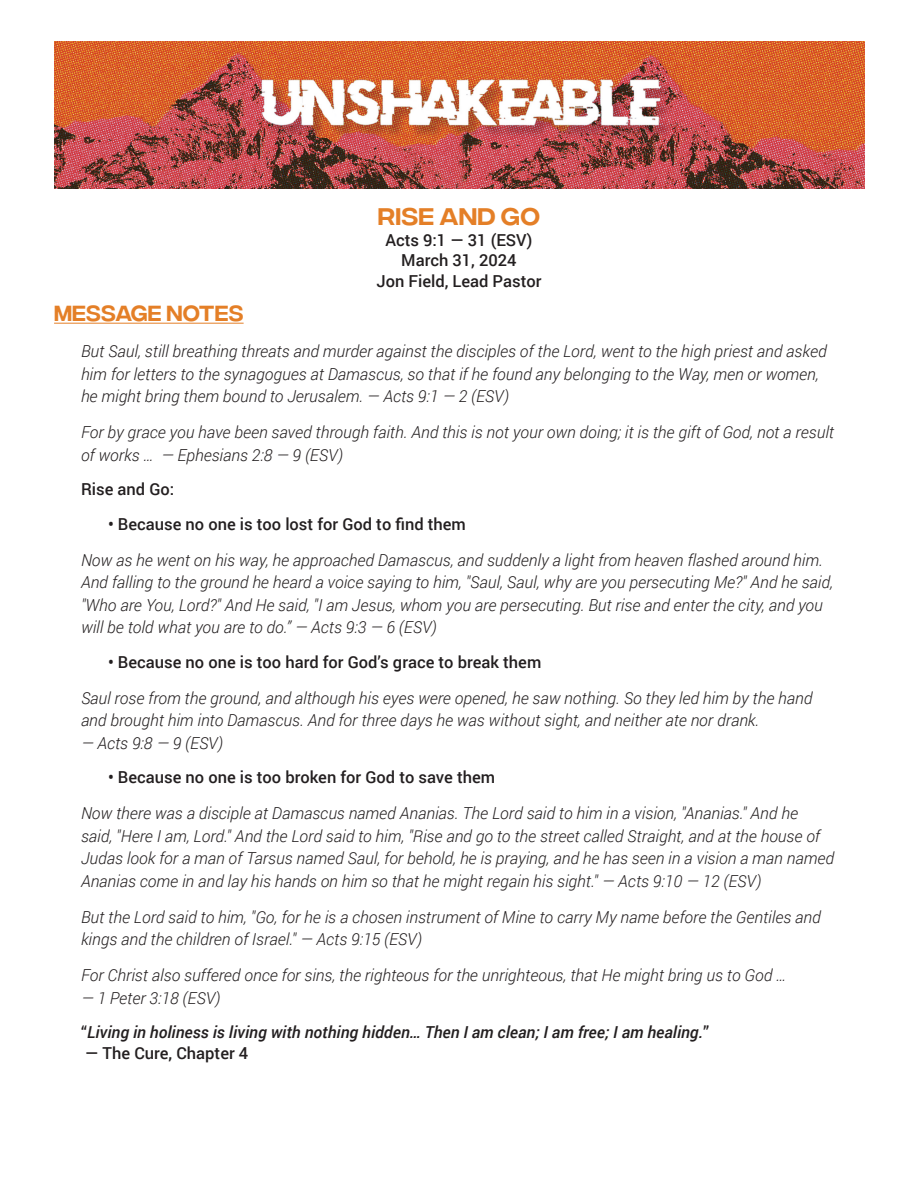
<style>
.page{position:relative;width:918px;height:1188px;background:#fff}
.page>*{position:absolute;margin:0;border:0;box-sizing:border-box;transform-origin:0 0}
.Message_-_Title_top{font:24px "Integral CF";letter-spacing:.01em;color:#e47f27}
.Message_-_section_names{font:21.9px "Integral CF";letter-spacing:.005em;color:#e47f27;scale:.96 1}
.Message_-_verse{font:italic 300 16.5px/22.5px "Roboto";color:#231f20}
.message_-_text_reg_next_line{font:500 16.5px "Roboto";color:#231f20}
.message_-_text_reg_next_line-2{font:italic 500 16.5px "Roboto";color:#231f20}
.Message_-_verse_pastor_date{font:500 16.5px "Roboto";color:#231f20}
.s1{font-style:normal}
</style>
<div class="page">
<img style="left:54px;top:41px;width:811px;height:148px">
<hr style="left:54px;top:323px;width:190px;height:1px;background:#e47f27">
<p class="Message_-_Title_top" style="left:378px;top:204px;width:164px">RISE AND GO</p>
<p class="Message_-_verse_pastor_date" style="left:385px;top:228px;width:149px">Acts 9:1 — 31 (ESV)</p>
<p class="Message_-_verse_pastor_date" style="left:401px;top:248px;width:117px">March 31, 2024</p>
<p class="Message_-_verse_pastor_date" style="left:376px;top:269px;width:167px">Jon Field, Lead Pastor</p>
<p class="Message_-_section_names" style="left:54px;top:302px;width:199px">MESSAGE NOTES</p>
<p class="Message_-_verse" style="left:81px;top:340px;width:747px">But Saul, still breathing threats and murder against the disciples of the Lord, went to the high priest and asked him for letters to the synagogues at Damascus, so that if he found any belonging to the Way, men or women, he might bring them bound to Jerusalem. — Acts 9:1 — 2 (ESV)</p>
<p class="Message_-_verse" style="left:81px;top:421px;width:755px">For by grace you have been saved through faith. And this is not your own doing; it is the gift of God, not a result of works … — Ephesians 2:8 — 9 (ESV)</p>
<p class="message_-_text_reg_next_line" style="left:81px;top:478px;width:95px">Rise and Go:</p>
<p class="message_-_text_reg_next_line" style="left:108px;top:512px;width:360px">• Because no one is too lost for God to find them</p>
<p class="Message_-_verse" style="left:81px;top:548px;width:754px">Now as he went on his way, he approached Damascus, and suddenly a light from heaven flashed around him.<br>And falling to the ground he heard a voice saying to him, "Saul, Saul, why are you persecuting Me?" And he said, "Who are You, Lord?" And He said, "I am Jesus, whom you are persecuting. But rise and enter the city, and you will be told what you are to do.” — Acts 9:3 — 6 (ESV)</p>
<p class="message_-_text_reg_next_line" style="left:108px;top:650px;width:435px">• Because no one is too hard for God’s grace to break them</p>
<p class="Message_-_verse" style="left:81px;top:686px;width:733px">Saul rose from the ground, and although his eyes were opened, he saw nothing. So they led him by the hand and brought him into Damascus. And for three days he was without sight, and neither ate nor drank.</p>
<p class="Message_-_verse" style="left:81px;top:731px;width:144px">— Acts 9:8 — 9 (ESV)</p>
<p class="message_-_text_reg_next_line" style="left:108px;top:766px;width:389px">• Because no one is too broken for God to save them</p>
<p class="Message_-_verse" style="left:81px;top:802px;width:754px">Now there was a disciple at Damascus named Ananias. The Lord said to him in a vision, "Ananias." And he<br>said, "Here I am, Lord." And the Lord said to him, "Rise and go to the street called Straight, and at the house of Judas look for a man of Tarsus named Saul, for behold, he is praying, and he has seen in a vision a man named Ananias come in and lay his hands on him so that he might regain his sight." — Acts 9:10 — 12 (ESV)</p>
<p class="Message_-_verse" style="left:81px;top:905px;width:741px">But the Lord said to him, "Go, for he is a chosen instrument of Mine to carry My name before the Gentiles and kings and the children of Israel." — Acts 9:15 (ESV)</p>
<p class="Message_-_verse" style="left:81px;top:964px;width:707px">For Christ also suffered once for sins, the righteous for the unrighteous, that He might bring us to God …</p>
<p class="Message_-_verse" style="left:81px;top:986px;width:141px">— 1 Peter 3:18 (ESV)</p>
<p class="message_-_text_reg_next_line-2" style="left:81px;top:1021px;width:630px"><span class="s1">“</span>Living in holiness is living with nothing hidden… Then I am clean; I am free; I am healing.<span class="s1">”</span></p>
<p class="message_-_text_reg_next_line" style="left:85px;top:1042px;width:165px">— The Cure, Chapter 4</p>
</div>
